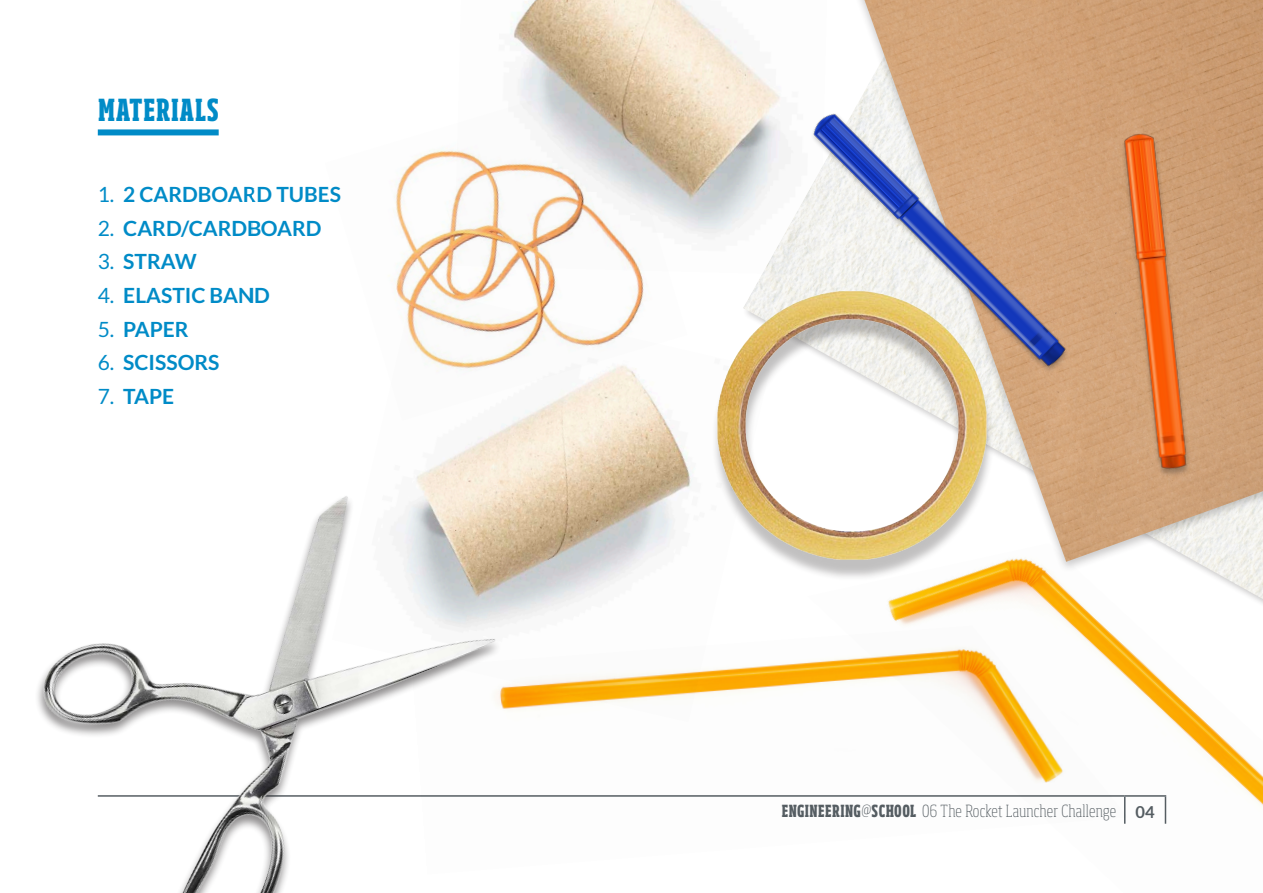
<style>
.page{position:relative;width:1263px;height:893px;background:#fff}
.page>*{position:absolute;margin:0;border:0;box-sizing:border-box;transform-origin:0 0}
.t1{font:800 extra-condensed 30px "Soho Std";letter-spacing:.025em;color:#008bc7}
.t2{font:700 21px "Lato";color:#008bc7}
.t3{font:200 condensed 16.5px "Soho Std";letter-spacing:.015em;color:#565e63}
.t4{font:700 16.5px "Lato";color:#565e63}
.s1{font-weight:400}
.s2{font-weight:800;font-stretch:extra-condensed}
</style>
<div class="page">
<div style="left:98px;top:129px;width:121px;height:6px;background:#008bc7"></div>
<img style="left:564px;top:662px;width:244px;height:135px">
<img style="left:808px;top:573px;width:455px;height:251px">
<img style="left:388px;top:148px;width:256px;height:139px">
<div style="left:841px;top:0;width:422px;height:573px;background:#231f20;opacity:.24"></div>
<img style="left:864px;top:0;width:399px;height:562px">
<img style="left:827px;top:106px;width:246px;height:267px">
<img style="left:1119px;top:130px;width:74px;height:344px">
<img style="left:395px;top:287px;width:375px;height:435px">
<img style="left:454px;top:0;width:373px;height:275px">
<img style="left:37px;top:464px;width:527px;height:429px">
<img style="left:709px;top:256px;width:320px;height:344px">
<p class="t1" style="left:98px;top:91px;width:122px">MATERIALS</p>
<p class="t2" style="left:98px;top:182px;width:245px"><span class="s1">1.</span> 2 CARDBOARD TUBES</p>
<p class="t2" style="left:98px;top:216px;width:225px"><span class="s1">2.</span> CARD/CARDBOARD</p>
<p class="t2" style="left:98px;top:250px;width:100px"><span class="s1">3.</span> STRAW</p>
<p class="t2" style="left:98px;top:283px;width:173px"><span class="s1">4.</span> ELASTIC BAND</p>
<p class="t2" style="left:98px;top:317px;width:92px"><span class="s1">5.</span> PAPER</p>
<p class="t2" style="left:98px;top:351px;width:123px"><span class="s1">6.</span> SCISSORS</p>
<p class="t2" style="left:98px;top:384px;width:78px"><span class="s1">7.</span> TAPE</p>
<p class="t3" style="left:782px;top:801px;width:336px"><span class="s2">ENGINEERING</span>@<span class="s2">SCHOOL</span> 06 The Rocket Launcher Challenge</p>
<p class="t4" style="left:1135px;top:802px;width:21px">04</p>
</div>
